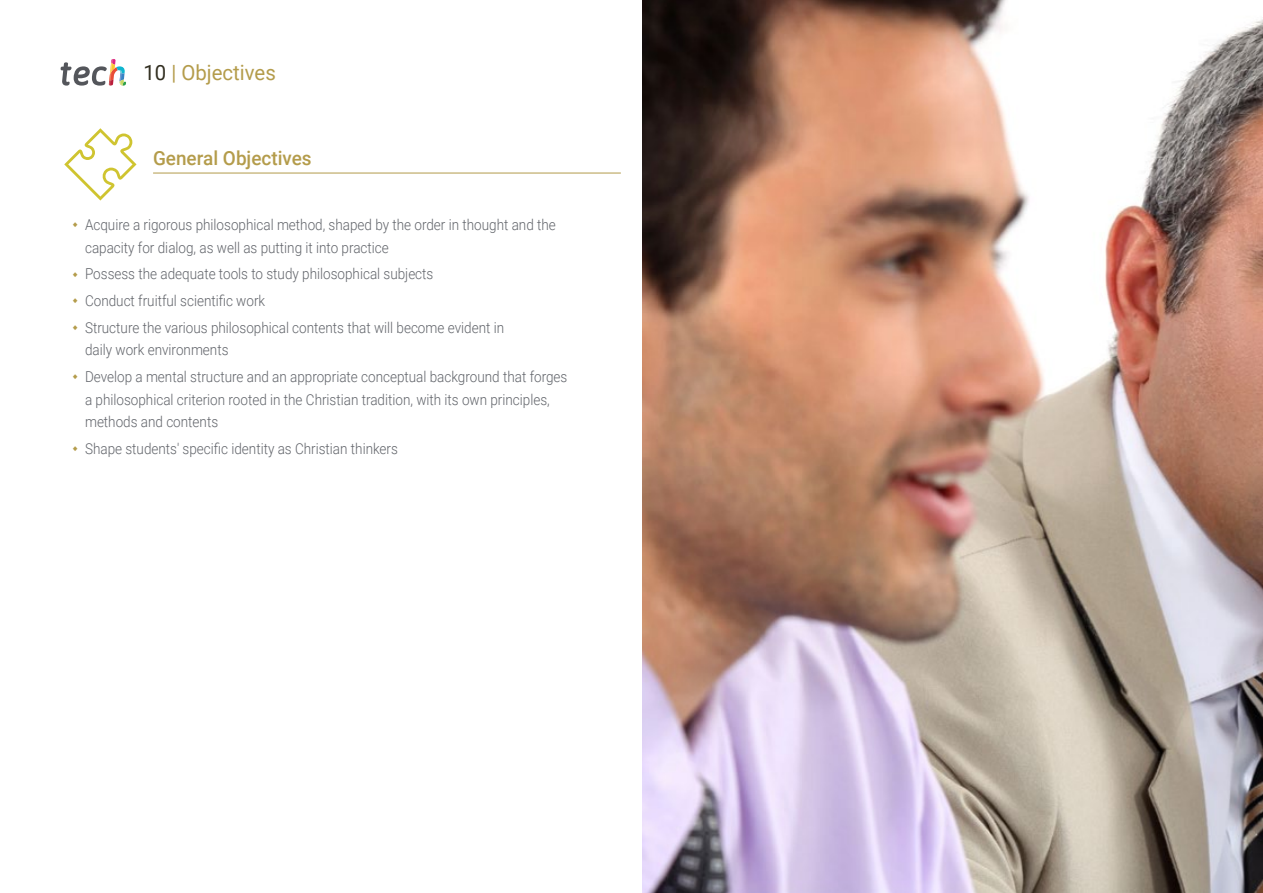
<style>
.page{position:relative;width:1263px;height:893px;background:#fff}
.page>*{position:absolute;margin:0;border:0;box-sizing:border-box;transform-origin:0 0}
.t1{font:21px "Roboto";color:#b49c4b}
.t2{font:500 19.5px "Roboto";color:#b49c4b}
.t3{font:300 15px/26.7px "Roboto";color:#61646a;scale:.9 1}
.s1{color:#312e20}
</style>
<div class="page">
<svg style="left:64px;top:128px;width:73px;height:73px"></svg>
<img style="left:642px;top:0;width:621px;height:893px">
<svg style="left:61px;top:59px;width:65px;height:27px"></svg>
<hr style="left:153px;top:173px;width:468px;height:1px;background:#b39b4b">
<h1 class="t1" style="left:144px;top:57px;width:134px"><span class="s1">10</span> | Objectives</h1>
<h2 class="t2" style="left:153px;top:144px;width:160px">General Objectives</h2>
<p class="t3" style="left:85px;top:213px;width:525px;line-height:22.5px">Acquire a rigorous philosophical method, shaped by the order in thought and the capacity for dialog, as well as putting it into practice</p>
<p class="t3" style="left:85px;top:260px;width:467px">Possess the adequate tools to study philosophical subjects<br>Conduct fruitful scientific work<br>Structure the various philosophical contents that will become evident in</p>
<p class="t3" style="left:85px;top:336px;width:537px">daily work environments<br>Develop a mental structure and an appropriate conceptual background that forges</p>
<p class="t3" style="left:85px;top:387px;width:518px;line-height:22.5px">a philosophical criterion rooted in the Christian tradition, with its own principles, methods and contents</p>
<p class="t3" style="left:85px;top:435px;width:349px">Shape students' specific identity as Christian thinkers</p>
</div>
